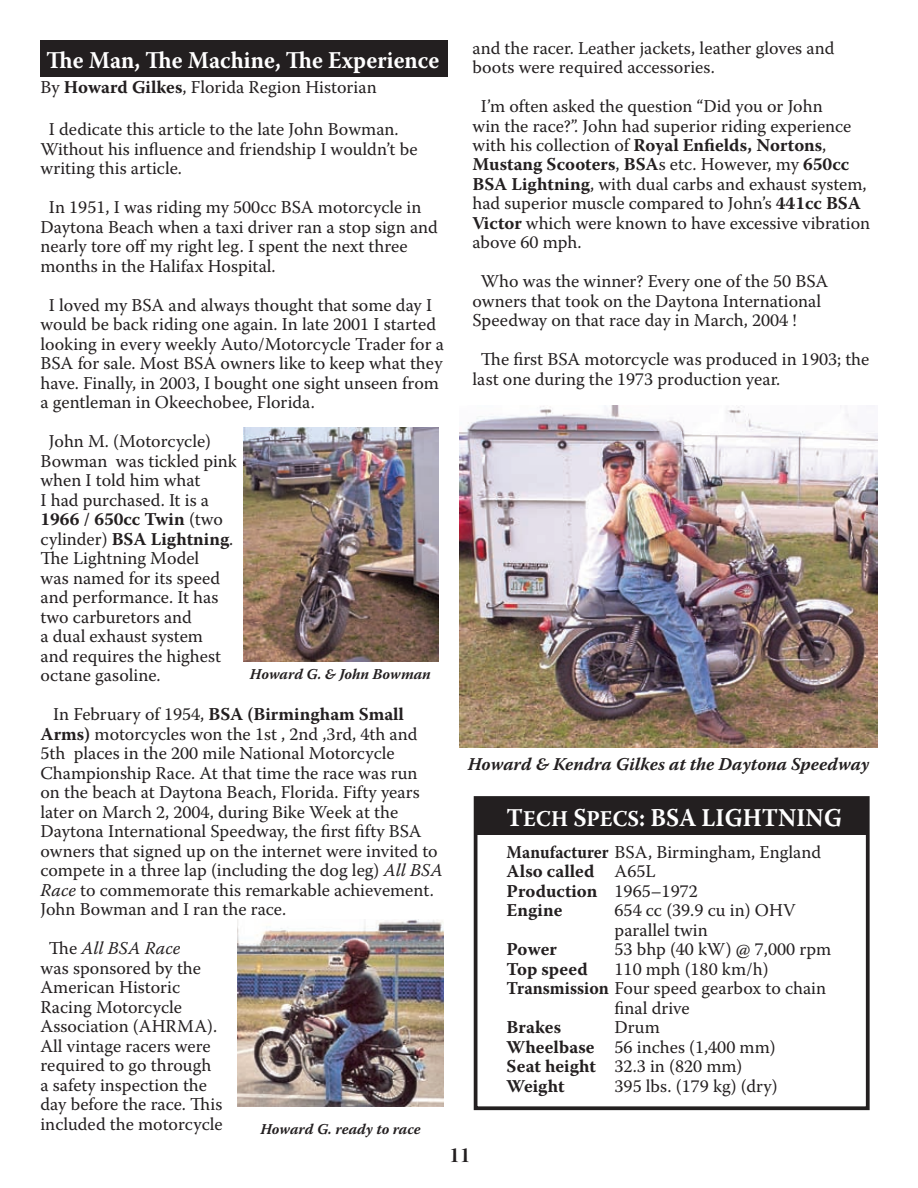
<style>
.page{position:relative;width:918px;height:1188px;background:#fff}
.page>*{position:absolute;margin:0;border:0;box-sizing:border-box;transform-origin:0 0}
.t1{font:700 25.5px "Warnock Pro";letter-spacing:.005em;color:#fff;scale:.94 1}
.t2{font:700 24px "Warnock Pro";color:#fff;scale:.94 1}
.t3{font:21px "Warnock Pro Bold Disp";color:#231f20}
.t4{font:18px/19.5px "Warnock Pro";color:#231f20}
.t5{font:700 18px/19.5px "Warnock Pro";color:#231f20;scale:.92 1}
.t6{font:italic 700 18px "Warnock Pro";color:#231f20}
.t7{font:700 18px "Warnock Pro";color:#231f20}
.t8{font:italic 700 15px "Warnock Pro";color:#231f20}
.s1{font-weight:700}
.s2{font-style:italic}
.s3{font-size:22.5px}
.s4{font-weight:400}
</style>
<div class="page">
<div style="left:40px;top:40px;width:408px;height:37px;background:#231f20"></div>
<img style="left:237px;top:920px;width:206px;height:186px">
<img style="left:243px;top:428px;width:196px;height:234px">
<div style="left:474px;top:796px;width:396px;height:314px;border:4px solid #231f20"></div>
<img style="left:460px;top:405px;width:418px;height:342px">
<div style="left:475px;top:798px;width:390px;height:37px;background:#231f20"></div>
<h2 class="t2" style="left:47px;top:46px;width:419px">The Man, The Machine, The Experience</h2>
<p class="t4" style="left:40px;top:77px;width:338px">By <span class="s1">Howard Gilkes</span>, Florida Region Historian</p>
<p class="t4" style="left:40px;top:119px;width:379px;text-indent:8px">I dedicate this article to the late John Bowman.<br>Without his influence and friendship I wouldn’t be writing this article.</p>
<p class="t4" style="left:40px;top:197px;width:399px;text-indent:8px">In 1951, I was riding my 500cc BSA motorcycle in Daytona Beach when a taxi driver ran a stop sign and nearly tore off my right leg. I spent the next three months in the Halifax Hospital.</p>
<p class="t4" style="left:40px;top:295px;width:405px;text-indent:8px">I loved my BSA and always thought that some day I would be back riding one again. In late 2001 I started looking in every weekly Auto/Motorcycle Trader for a BSA for sale. Most BSA owners like to keep what they have. Finally, in 2003, I bought one sight unseen from a gentleman in Okeechobee, Florida.</p>
<p class="t4" style="left:40px;top:431px;width:198px;text-indent:8px">John M. (Motorcycle)<br>Bowman was tickled pink when I told him what<br>I had purchased. It is a<br><span class="s1">1966 / 650cc Twin</span> (two cylinder) <span class="s1">BSA Lightning</span>.<br>The Lightning Model<br>was named for its speed and performance. It has two carburetors and<br>a dual exhaust system<br>and requires the highest octane gasoline.</p>
<p class="t4" style="left:40px;top:704px;width:404px;text-indent:13px">In February of 1954, <span class="s1">BSA (Birmingham Small Arms)</span> motorcycles won the 1st , 2nd ,3rd, 4th and 5th places in the 200 mile National Motorcycle Championship Race. At that time the race was run<br>on the beach at Daytona Beach, Florida. Fifty years later on March 2, 2004, during Bike Week at the Daytona International Speedway, the first fifty BSA owners that signed up on the internet were invited to compete in a three lap (including the dog leg) <span class="s2">All BSA Race</span> to commemorate this remarkable achievement.<br>John Bowman and I ran the race.</p>
<p class="t4" style="left:40px;top:938px;width:184px;text-indent:8px">The <span class="s2">All BSA Race<br></span>was sponsored by the<br>American Historic<br>Racing Motorcycle<br>Association (AHRMA).<br>All vintage racers were required to go through a safety inspection the day before the race. This included the motorcycle</p>
<p class="t8" style="left:250px;top:665px;width:182px">Howard G. &amp; John Bowman</p>
<p class="t8" style="left:261px;top:1120px;width:162px">Howard G. ready to race</p>
<p class="t4" style="left:472px;top:38px;width:363px">and the racer. Leather jackets, leather gloves and boots were required accessories.</p>
<p class="t4" style="left:472px;top:96px;width:399px;text-indent:8px">I’m often asked the question “Did you or John<br>win the race?”. John had superior riding experience with his collection of <span class="s1">Royal Enfields, Nortons</span>, <span class="s1">Mustang Scooters</span>, <span class="s1">BSA</span>s etc. However, my <span class="s1">650cc BSA Lightning</span>, with dual carbs and exhaust system, had superior muscle compared to John’s <span class="s1">441cc BSA Victor</span> which were known to have excessive vibration above 60 mph.</p>
<p class="t4" style="left:472px;top:272px;width:357px;text-indent:8px">Who was the winner? Every one of the 50 BSA owners that took on the Daytona International<br>Speedway on that race day in March, 2004 !</p>
<p class="t4" style="left:472px;top:350px;width:398px;text-indent:8px">The first BSA motorcycle was produced in 1903; the last one during the 1973 production year.</p>
<p class="t6" style="left:468px;top:754px;width:403px">Howard &amp; Kendra Gilkes at the Daytona Speedway</p>
<h1 class="t1" style="left:507px;top:803px;width:358px">T<span class="s3">ECH</span> S<span class="s3">PECS</span>: BSA LIGHTNING</h1>
<p class="t5" style="left:507px;top:842px;width:343px">Manufacturer <span class="s4">BSA, Birmingham, England<br></span>Also called <span class="s4">A65L<br></span>Production <span class="s4">1965–1972<br></span>Engine</p>
<p class="t4" style="left:615px;top:901px;width:183px">654 cc (39.9 cu in) OHV parallel twin</p>
<p class="t7" style="left:507px;top:939px;width:52px">Power</p>
<p class="t4" style="left:615px;top:940px;width:218px">53 bhp (40 kW) @ 7,000 rpm</p>
<p class="t7" style="left:507px;top:958px;width:83px">Top speed</p>
<p class="t4" style="left:615px;top:959px;width:155px">110 mph (180 km/h)</p>
<p class="t4" style="left:507px;top:979px;width:321px"><span class="s1">Transmission</span> Four speed gearbox to chain</p>
<p class="t4" style="left:615px;top:998px;width:77px">final drive</p>
<p class="t7" style="left:507px;top:1017px;width:56px">Brakes</p>
<p class="t4" style="left:507px;top:1018px;width:271px;text-indent:108px">Drum<br><span class="s1">Wheelbase</span> 56 inches (1,400 mm)<br><span class="s1">Seat height</span> 32.3 in (820 mm)<br><span class="s1">Weight</span></p>
<p class="t4" style="left:615px;top:1076px;width:165px">395 lbs. (179 kg) (dry)</p>
<p class="t3" style="left:449px;top:1142px;width:23px">11</p>
</div>
